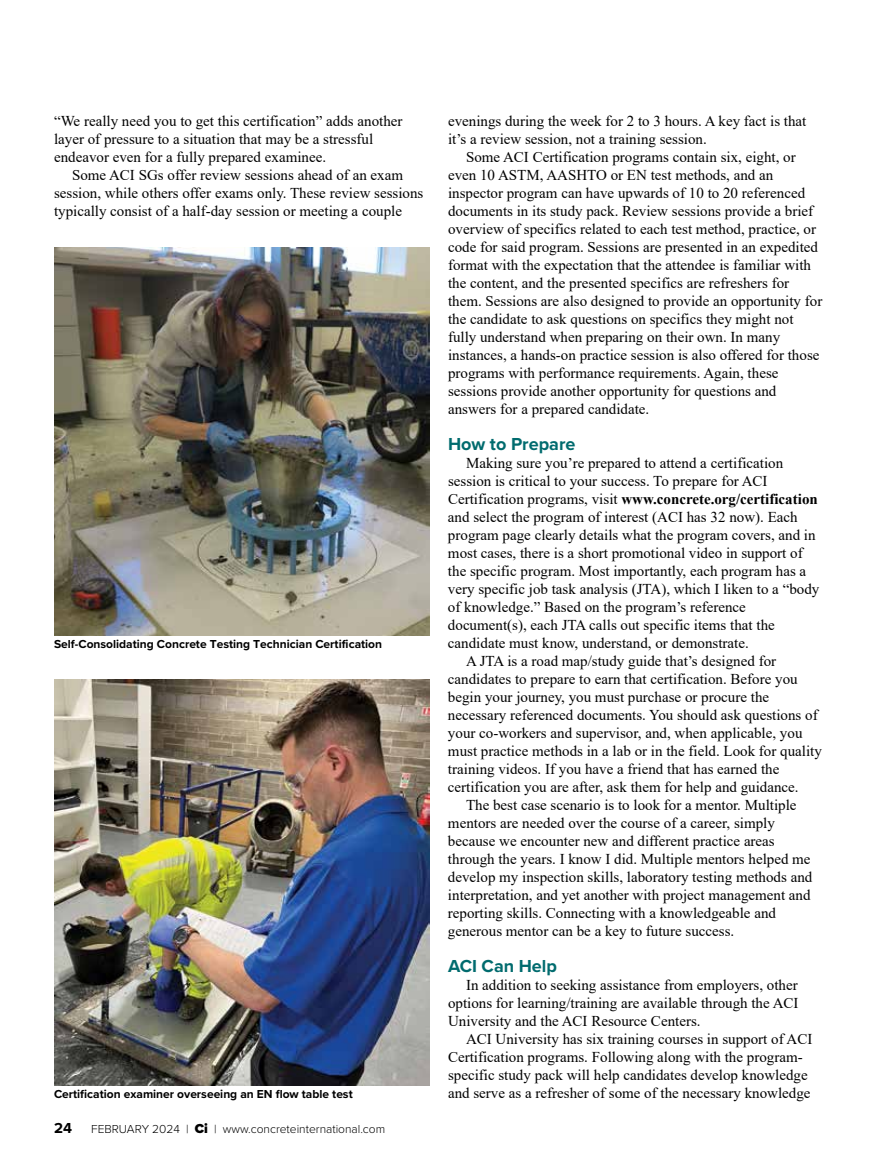
<style>
.page{position:relative;width:878px;height:1175px;background:#fff}
.page>*{position:absolute;margin:0;border:0;box-sizing:border-box;transform-origin:0 0}
.t1{font:700 18px "Proxima Nova";color:#006b6e}
.t2{font:15px/18px "Times New Roman";color:#000}
.t3{font:700 15px "Times New Roman";color:#000}
.t4{font:700 15px "Proxima Nova";color:#000}
.t5{font:700 12px "Proxima Nova";color:#000}
.t6{font:300 12px "Proxima Nova";color:#000}
.s1{font-weight:900;font-size:13.5px}
.s2{font-weight:400}
</style>
<div class="page">
<img style="left:54px;top:248px;width:376px;height:388px">
<img style="left:54px;top:679px;width:376px;height:406px">
<p class="t2" style="left:54px;top:111px;width:350px">“We really need you to get this certification” adds another layer of pressure to a situation that may be a stressful endeavor even for a fully prepared examinee.</p>
<p class="t2" style="left:54px;top:165px;width:371px;text-indent:18px">Some ACI SGs offer review sessions ahead of an exam session, while others offer exams only. These review sessions typically consist of a half-day session or meeting a couple</p>
<p class="t5" style="left:54px;top:635px;width:329px">Self-Consolidating Concrete Testing Technician Certification</p>
<p class="t5" style="left:54px;top:1085px;width:300px">Certification examiner overseeing an EN flow table test</p>
<p class="t4" style="left:54px;top:1116px;width:19px">24</p>
<p class="t6" style="left:91px;top:1119px;width:295px">FEBRUARY 2024 | <span class="s1">Ci</span> | www.concreteinternational.com</p>
<p class="t2" style="left:448px;top:111px;width:360px">evenings during the week for 2 to 3 hours. A key fact is that it’s a review session, not a training session.</p>
<p class="t2" style="left:448px;top:147px;width:376px;text-indent:18px">Some ACI Certification programs contain six, eight, or even 10 ASTM, AASHTO or EN test methods, and an inspector program can have upwards of 10 to 20 referenced documents in its study pack. Review sessions provide a brief overview of specifics related to each test method, practice, or code for said program. Sessions are presented in an expedited format with the expectation that the attendee is familiar with the content, and the presented specifics are refreshers for them. Sessions are also designed to provide an opportunity for the candidate to ask questions on specifics they might not fully understand when preparing on their own. In many instances, a hands-on practice session is also offered for those programs with performance requirements. Again, these sessions provide another opportunity for questions and answers for a prepared candidate.</p>
<p class="t1" style="left:448px;top:430px;width:129px">How to Prepare</p>
<p class="t2" style="left:466px;top:453px;width:318px">Making sure you’re prepared to attend a certification</p>
<p class="t2" style="left:448px;top:471px;width:321px">session is critical to your success. To prepare for ACI</p>
<p class="t3" style="left:448px;top:488px;width:371px"><span class="s2">Certification programs, visit</span> www.concrete.org/certification</p>
<p class="t2" style="left:448px;top:507px;width:351px">and select the program of interest (ACI has 32 now). Each</p>
<p class="t2" style="left:448px;top:525px;width:369px">program page clearly details what the program covers, and in</p>
<p class="t2" style="left:448px;top:543px;width:356px">most cases, there is a short promotional video in support of</p>
<p class="t2" style="left:448px;top:561px;width:360px">the specific program. Most importantly, each program has a</p>
<p class="t2" style="left:448px;top:579px;width:373px">very specific job task analysis (JTA), which I liken to a “body</p>
<p class="t2" style="left:448px;top:597px;width:299px">of knowledge.” Based on the program’s reference</p>
<p class="t2" style="left:448px;top:615px;width:328px">document(s), each JTA calls out specific items that the</p>
<p class="t2" style="left:448px;top:633px;width:302px">candidate must know, understand, or demonstrate.</p>
<p class="t2" style="left:466px;top:651px;width:312px">A JTA is a road map/study guide that’s designed for</p>
<p class="t2" style="left:448px;top:669px;width:351px">candidates to prepare to earn that certification. Before you</p>
<p class="t2" style="left:448px;top:687px;width:323px">begin your journey, you must purchase or procure the</p>
<p class="t2" style="left:448px;top:705px;width:371px">necessary referenced documents. You should ask questions of</p>
<p class="t2" style="left:448px;top:723px;width:356px">your co-workers and supervisor, and, when applicable, you</p>
<p class="t2" style="left:448px;top:741px;width:375px">must practice methods in a lab or in the field. Look for quality</p>
<p class="t2" style="left:448px;top:759px;width:333px">training videos. If you have a friend that has earned the</p>
<p class="t2" style="left:448px;top:777px;width:352px">certification you are after, ask them for help and guidance.</p>
<p class="t2" style="left:466px;top:795px;width:332px">The best case scenario is to look for a mentor. Multiple</p>
<p class="t2" style="left:448px;top:813px;width:328px">mentors are needed over the course of a career, simply</p>
<p class="t2" style="left:448px;top:831px;width:328px">because we encounter new and different practice areas</p>
<p class="t2" style="left:448px;top:849px;width:364px">through the years. I know I did. Multiple mentors helped me</p>
<p class="t2" style="left:448px;top:867px;width:366px">develop my inspection skills, laboratory testing methods and</p>
<p class="t2" style="left:448px;top:885px;width:364px">interpretation, and yet another with project management and</p>
<p class="t2" style="left:448px;top:903px;width:329px">reporting skills. Connecting with a knowledgeable and</p>
<p class="t2" style="left:448px;top:921px;width:288px">generous mentor can be a key to future success.</p>
<p class="t1" style="left:448px;top:952px;width:110px">ACI Can Help</p>
<p class="t2" style="left:448px;top:975px;width:352px;text-align:justify;text-indent:18px">In addition to seeking assistance from employers, other options for learning/training are available through the ACI University and the ACI Resource Centers.</p>
<p class="t2" style="left:448px;top:1029px;width:366px;text-indent:18px">ACI University has six training courses in support of ACI Certification programs. Following along with the program&shy;specific study pack will help candidates develop knowledge and serve as a refresher of some of the necessary knowledge</p>
</div>
